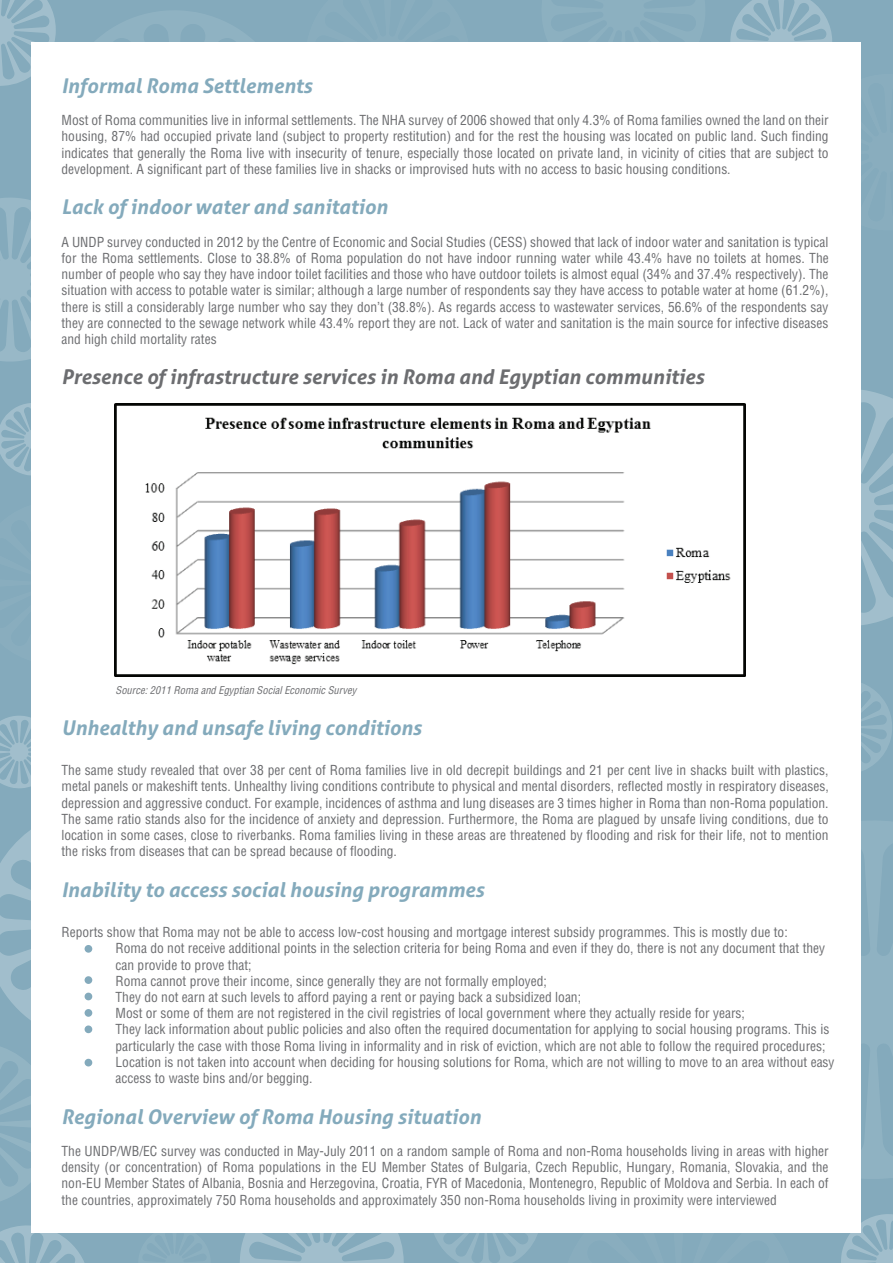
<style>
.page{position:relative;width:893px;height:1263px;background:#84aabc}
.page>*{position:absolute;margin:0;border:0;box-sizing:border-box;transform-origin:0 0}
.t1{font:italic 700 20.25px "Aller";color:#84aabc}
.t2{font:italic 700 20.25px "Aller";color:#6c6d70}
.t3{font:condensed 13.5px/16.2px "Helvetica LT Std";color:#6c6d70;text-align:justify}
.t4{font:italic condensed 10.5px "Helvetica LT Std";color:#6c6d70}
</style>
<div class="page">
<svg style="left:95px;top:11px;width:159px;height:31px;fill:#8fb2c2"></svg>
<svg style="left:559px;top:1232px;width:238px;height:1px"></svg>
<svg style="left:861px;top:821px;width:32px;height:358px;fill:#8fb2c2"></svg>
<svg style="left:0;top:806px;width:32px;height:236px"></svg>
<svg style="left:0;top:198px;width:32px;height:164px"></svg>
<svg style="left:0;top:1042px;width:32px;height:164px"></svg>
<svg style="left:31px;top:501px;width:1px;height:164px"></svg>
<svg style="left:240px;top:1232px;width:164px;height:31px"></svg>
<svg style="left:0;top:1225px;width:90px;height:38px"></svg>
<svg style="left:430px;top:1232px;width:111px;height:31px"></svg>
<svg style="left:841px;top:1214px;width:52px;height:49px"></svg>
<svg style="left:861px;top:683px;width:31px;height:88px"></svg>
<svg style="left:0;top:0;width:56px;height:86px"></svg>
<svg style="left:0;top:716px;width:32px;height:72px"></svg>
<svg style="left:0;top:403px;width:32px;height:73px"></svg>
<svg style="left:138px;top:1232px;width:73px;height:1px"></svg>
<svg style="left:730px;top:0;width:163px;height:625px"></svg>
<div style="left:32px;top:42px;width:829px;height:1190px;background:#fff"></div>
<img style="left:115px;top:403px;width:630px;height:273px">
<div style="left:85px;top:945px;width:7px;height:8px;background:#84aabc;border-radius:50%"></div>
<div style="left:85px;top:976px;width:7px;height:8px;background:#84aabc;border-radius:50%"></div>
<div style="left:85px;top:993px;width:7px;height:7px;background:#84aabc;border-radius:50%"></div>
<div style="left:85px;top:1009px;width:7px;height:8px;background:#84aabc;border-radius:50%"></div>
<div style="left:85px;top:1025px;width:7px;height:8px;background:#84aabc;border-radius:50%"></div>
<div style="left:85px;top:1059px;width:7px;height:7px;background:#84aabc;border-radius:50%"></div>
<h1 class="t1" style="left:61px;top:73px;width:252px">Informal Roma Settlements</h1>
<p class="t3" style="left:61px;top:112px;width:769px">Most of Roma communities live in informal settlements. The NHA survey of 2006 showed that only 4.3% of Roma families owned the land on their housing, 87% had occupied private land (subject to property restitution) and for the rest the housing was located on public land. Such finding indicates that generally the Roma live with insecurity of tenure, especially those located on private land, in vicinity of cities that are subject to development. A significant part of these families live in shacks or improvised huts with no access to basic housing conditions.</p>
<h1 class="t1" style="left:61px;top:194px;width:328px">Lack of indoor water and sanitation</h1>
<p class="t3" style="left:61px;top:234px;width:769px">A UNDP survey conducted in 2012 by the Centre of Economic and Social Studies (CESS) showed that lack of indoor water and sanitation is typical for the Roma settlements. Close to 38.8% of Roma population do not have indoor running water while 43.4% have no toilets at homes. The number of people who say they have indoor toilet facilities and those who have outdoor toilets is almost equal (34% and 37.4% respectively). The situation with access to potable water is similar; although a large number of respondents say they have access to potable water at home (61.2%), there is still a considerably large number who say they don’t (38.8%). As regards access to wastewater services, 56.6% of the respondents say they are connected to the sewage network while 43.4% report they are not. Lack of water and sanitation is the main source for infective diseases and high child mortality rates</p>
<h1 class="t2" style="left:61px;top:365px;width:644px">Presence of infrastructure services in Roma and Egyptian communities</h1>
<p class="t4" style="left:115px;top:684px;width:242px">Source: 2011 Roma and Egyptian Social Economic Survey</p>
<h1 class="t1" style="left:61px;top:715px;width:362px">Unhealthy and unsafe living conditions</h1>
<p class="t3" style="left:61px;top:762px;width:769px">The same study revealed that over 38 per cent of Roma families live in old decrepit buildings and 21 per cent live in shacks built with plastics, metal panels or makeshift tents. Unhealthy living conditions contribute to physical and mental disorders, reflected mostly in respiratory diseases, depression and aggressive conduct. For example, incidences of asthma and lung diseases are 3 times higher in Roma than non-Roma population.<br>The same ratio stands also for the incidence of anxiety and depression. Furthermore, the Roma are plagued by unsafe living conditions, due to location in some cases, close to riverbanks. Roma families living in these areas are threatened by flooding and risk for their life, not to mention the risks from diseases that can be spread because of flooding.</p>
<h1 class="t1" style="left:61px;top:877px;width:424px">Inability to access social housing programmes</h1>
<p class="t3" style="left:115px;top:924px;width:721px;text-align:left;text-indent:-54px">Reports show that Roma may not be able to access low-cost housing and mortgage interest subsidy programmes. This is mostly due to:<br>Roma do not receive additional points in the selection criteria for being Roma and even if they do, there is not any document that they can provide to prove that;<br>Roma cannot prove their income, since generally they are not formally employed;<br>They do not earn at such levels to afford paying a rent or paying back a subsidized loan;<br>Most or some of them are not registered in the civil registries of local government where they actually reside for years;<br>They lack information about public policies and also often the required documentation for applying to social housing programs. This is particularly the case with those Roma living in informality and in risk of eviction, which are not able to follow the required procedures; Location is not taken into account when deciding for housing solutions for Roma, which are not willing to move to an area without easy access to waste bins and/or begging.</p>
<h1 class="t1" style="left:61px;top:1104px;width:421px">Regional Overview of Roma Housing situation</h1>
<p class="t3" style="left:61px;top:1143px;width:769px">The UNDP/WB/EC survey was conducted in May-July 2011 on a random sample of Roma and non-Roma households living in areas with higher density (or concentration) of Roma populations in the EU Member States of Bulgaria, Czech Republic, Hungary, Romania, Slovakia, and the non-EU Member States of Albania, Bosnia and Herzegovina, Croatia, FYR of Macedonia, Montenegro, Republic of Moldova and Serbia. In each of the countries, approximately 750 Roma households and approximately 350 non-Roma households living in proximity were interviewed</p>
</div>
